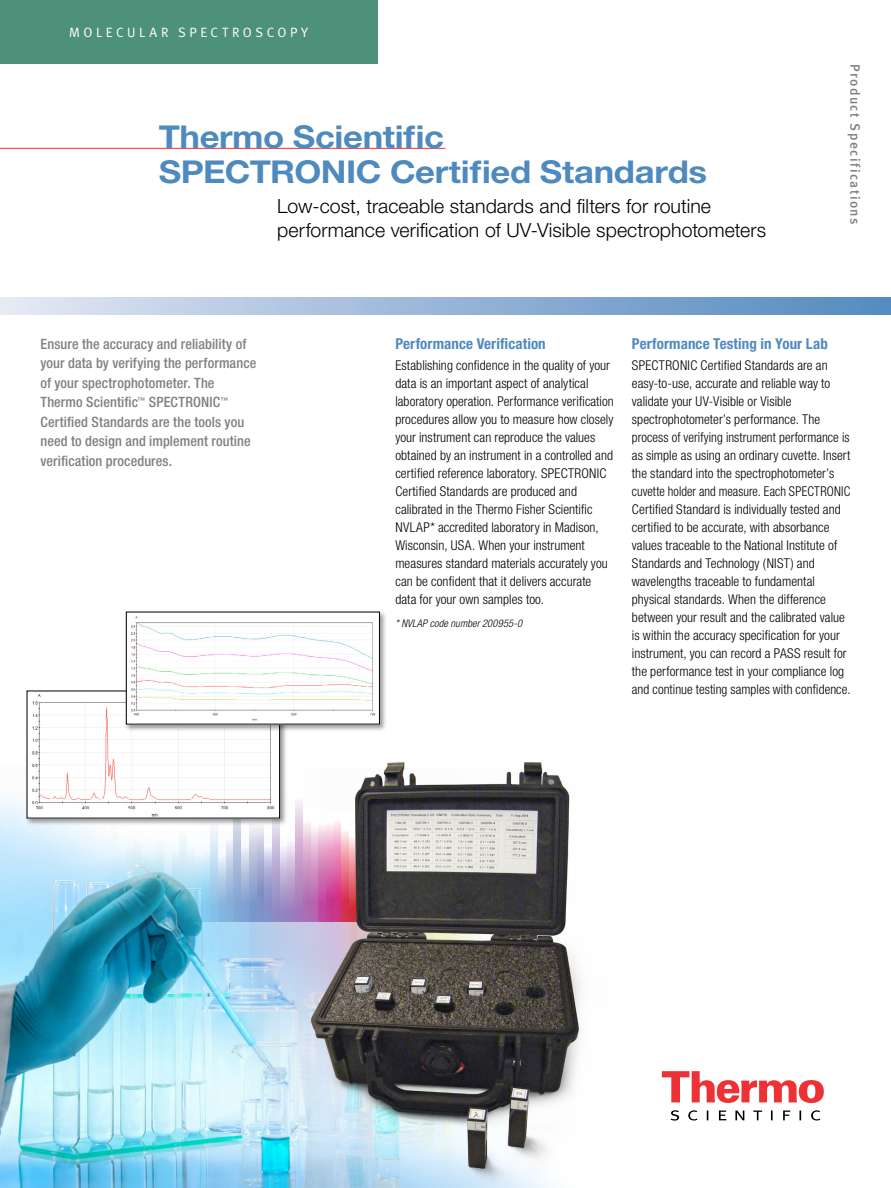
<style>
.page{position:relative;width:891px;height:1188px;background:#fff}
.page>*{position:absolute;margin:0;border:0;box-sizing:border-box;transform-origin:0 0}
.t1{font:700 31.5px/34.5px "Helvetica Neue";letter-spacing:-.01em;color:#4f8abe;scale:1.1 1}
.t2{font:300 19.5px/24px "Helvetica Neue";letter-spacing:.005em;color:#000}
.t3{font:700 condensed 15px "Helvetica Neue";letter-spacing:.005em;color:#4f8abe}
.t4{font:500 condensed 14.25px/19.5px "Helvetica Neue";letter-spacing:.005em;color:#807f83}
.t5{font:300 condensed 13.5px/18px "Helvetica Neue";letter-spacing:.005em;color:#000}
.t6{font:13.5px "Meta Medium LF";letter-spacing:.105em;color:#807f83}
.t7{font:13.5px "Meta Normal LF";letter-spacing:.265em;color:#fff}
.t8{font:italic 300 condensed 10.5px "Helvetica Neue";letter-spacing:.01em;color:#000}
</style>
<div class="page">
<hr style="left:0;top:148px;width:446px;height:1px;background:#ee3134">
<div style="left:0;top:297px;width:891px;height:18px;background:linear-gradient(to right,#e3e6f3,#5188be)"></div>
<svg style="left:662px;top:1071px;width:162px;height:32px"></svg>
<svg style="left:671px;top:1110px;width:149px;height:11px"></svg>
<div style="left:0;top:0;width:377px;height:64px;background:#4e917a"></div>
<img style="left:0;top:796px;width:551px;height:392px">
<img style="left:275px;top:796px;width:305px;height:390px">
<div style="left:25px;top:689px;width:263px;height:137px;background:#000;opacity:.4"></div>
<img style="left:29px;top:693px;width:249px;height:123px">
<div style="left:124px;top:610px;width:263px;height:122px;background:#000;opacity:.4"></div>
<img style="left:128px;top:615px;width:250px;height:107px">
<div style="left:126px;top:612px;width:254px;height:112px;border:1px solid #000"></div>
<img style="left:311px;top:762px;width:267px;height:406px">
<p class="t7" style="left:69px;top:24px;width:240px">MOLECULAR SPECTROSCOPY</p>
<h1 class="t1" style="left:159px;top:119px;width:500px">Thermo Scientific<br>SPECTRONIC Certified Standards</h1>
<h2 class="t2" style="left:277px;top:194px;width:490px">Low-cost, traceable standards and filters for routine performance verification of UV-Visible spectrophotometers</h2>
<p class="t6" style="left:863px;top:64px;width:162px;rotate:90deg">Product Specifications</p>
<p class="t4" style="left:40px;top:334px;width:217px">Ensure the accuracy and reliability of your data by verifying the performance of your spectrophotometer. The Thermo Scientific<sup>™</sup> SPECTRONIC<sup>™ </sup>Certified Standards are the tools you need to design and implement routine verification procedures.</p>
<p class="t3" style="left:395px;top:335px;width:152px">Performance Verification</p>
<p class="t5" style="left:395px;top:356px;width:220px">Establishing confidence in the quality of your data is an important aspect of analytical laboratory operation. Performance verification procedures allow you to measure how closely your instrument can reproduce the values obtained by an instrument in a controlled and certified reference laboratory. SPECTRONIC Certified Standards are produced and calibrated in the Thermo Fisher Scientific NVLAP* accredited laboratory in Madison, Wisconsin, USA. When your instrument measures standard materials accurately you can be confident that it delivers accurate data for your own samples too.</p>
<p class="t8" style="left:395px;top:617px;width:128px">* NVLAP code number 200955-0</p>
<p class="t3" style="left:632px;top:335px;width:197px">Performance Testing in Your Lab</p>
<p class="t5" style="left:632px;top:356px;width:220px">SPECTRONIC Certified Standards are an easy-to-use, accurate and reliable way to validate your UV-Visible or Visible spectrophotometer’s performance. The process of verifying instrument performance is as simple as using an ordinary cuvette. Insert the standard into the spectrophotometer’s cuvette holder and measure. Each SPECTRONIC Certified Standard is individually tested and certified to be accurate, with absorbance values traceable to the National Institute of Standards and Technology (NIST) and wavelengths traceable to fundamental physical standards. When the difference between your result and the calibrated value is within the accuracy specification for your instrument, you can record a PASS result for the performance test in your compliance log and continue testing samples with confidence.</p>
</div>
